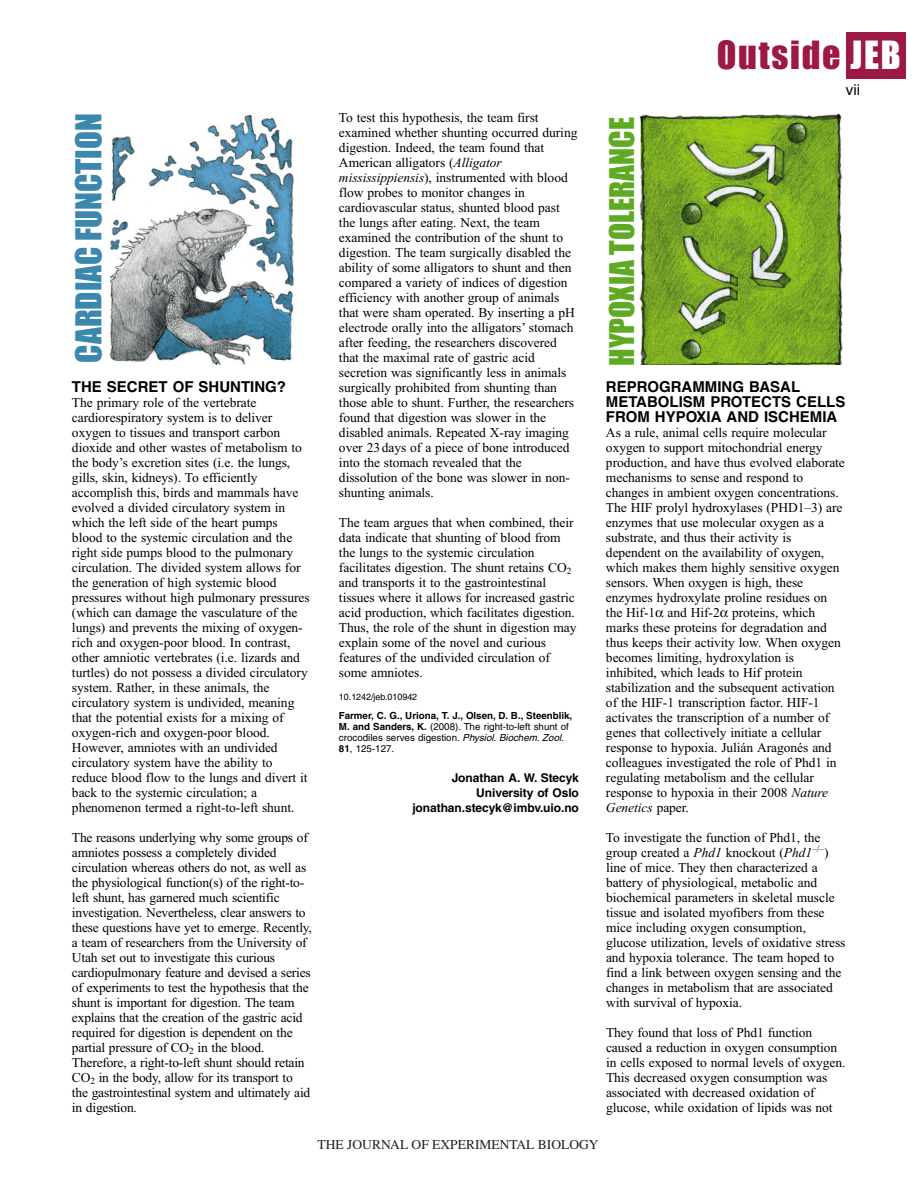
<style>
.page{position:relative;width:918px;height:1188px;background:#fff}
.page>*{position:absolute;margin:0;border:0;box-sizing:border-box;transform-origin:0 0}
.t1{font:36px "Impact";letter-spacing:.05em;color:#9d1945}
.t2{font:33px "Impact";color:#3c87ad}
.t3{font:31.5px "Impact";color:#5eaa22}
.t4{font:700 15px/15px "Helvetica";color:#000}
.t5{font:15px "Helvetica";color:#000}
.t6{font:13.5px/15px "Times New Roman";letter-spacing:-.005em;color:#000}
.t7{font:13.5px "Times";color:#231f20}
.t8{font:700 12px/15px "Helvetica";letter-spacing:-.005em;color:#000;text-align:right}
.t9{font:9.75px/11.2px "Helvetica";color:#000}
.t10{font:9px "Helvetica";letter-spacing:-.005em;color:#000}
.s1{color:#fff}
.s2{font-style:italic}
.s3{font-weight:700}
</style>
<div class="page">
<div style="left:846px;top:32px;width:60px;height:46px;background:#9d1945"></div>
<img style="left:109px;top:114px;width:185px;height:251px">
<img style="left:639px;top:113px;width:203px;height:252px">
<h1 class="t1" style="left:717px;top:44px;width:185px">Outside <span class="s1">JEB</span></h1>
<p class="t5" style="left:846px;top:84px;width:16px">vii</p>
<p class="t6" style="left:339px;top:112px;width:240px">To test this hypothesis, the team first examined whether shunting occurred during digestion. Indeed, the team found that American alligators (<span class="s2">Alligator mississippiensis</span>), instrumented with blood flow probes to monitor changes in cardiovascular status, shunted blood past the lungs after eating. Next, the team examined the contribution of the shunt to digestion. The team surgically disabled the ability of some alligators to shunt and then compared a variety of indices of digestion efficiency with another group of animals that were sham operated. By inserting a pH electrode orally into the alligators’ stomach after feeding, the researchers discovered that the maximal rate of gastric acid secretion was significantly less in animals surgically prohibited from shunting than those able to shunt. Further, the researchers found that digestion was slower in the disabled animals. Repeated X-ray imaging over 23days of a piece of bone introduced into the stomach revealed that the dissolution of the bone was slower in non&shy;shunting animals.</p>
<p class="t6" style="left:339px;top:516px;width:239px">The team argues that when combined, their data indicate that shunting of blood from the lungs to the systemic circulation facilitates digestion. The shunt retains CO<sub>2 </sub>and transports it to the gastrointestinal tissues where it allows for increased gastric acid production, which facilitates digestion.<br>Thus, the role of the shunt in digestion may explain some of the novel and curious features of the undivided circulation of some amniotes.</p>
<p class="t10" style="left:339px;top:693px;width:80px">10.1242/jeb.010942</p>
<p class="t9" style="left:339px;top:710px;width:235px"><span class="s3">Farmer, C. G., Uriona, T. J., Olsen, D. B., Steenblik, M. and Sanders, K.</span> (2008). The right-to-left shunt of crocodiles serves digestion. <span class="s2">Physiol. Biochem. Zool.<br></span><span class="s3">81</span>, 125-127.</p>
<p class="t8" style="left:412px;top:772px;width:168px">Jonathan A. W. Stecyk<br>University of Oslo jonathan.stecyk@imbv.uio.no</p>
<h2 class="t2" style="left:78px;top:363px;width:251px;rotate:-90deg">CARDIAC FUNCTION</h2>
<h3 class="t3" style="left:612px;top:366px;width:250px;rotate:-90deg">HYPOXIA TOLERANCE</h3>
<p class="t4" style="left:72px;top:381px;width:216px">THE SECRET OF SHUNTING?</p>
<p class="t6" style="left:72px;top:397px;width:239px">The primary role of the vertebrate cardiorespiratory system is to deliver oxygen to tissues and transport carbon dioxide and other wastes of metabolism to the body’s excretion sites (i.e. the lungs, gills, skin, kidneys). To efficiently accomplish this, birds and mammals have evolved a divided circulatory system in which the left side of the heart pumps blood to the systemic circulation and the right side pumps blood to the pulmonary circulation. The divided system allows for the generation of high systemic blood pressures without high pulmonary pressures (which can damage the vasculature of the lungs) and prevents the mixing of oxygen&shy;rich and oxygen-poor blood. In contrast, other amniotic vertebrates (i.e. lizards and turtles) do not possess a divided circulatory system. Rather, in these animals, the circulatory system is undivided, meaning that the potential exists for a mixing of oxygen-rich and oxygen-poor blood.<br>However, amniotes with an undivided circulatory system have the ability to reduce blood flow to the lungs and divert it back to the systemic circulation; a phenomenon termed a right-to-left shunt.</p>
<p class="t6" style="left:72px;top:831px;width:241px">The reasons underlying why some groups of amniotes possess a completely divided circulation whereas others do not, as well as the physiological function(s) of the right-to&shy;left shunt, has garnered much scientific investigation. Nevertheless, clear answers to these questions have yet to emerge. Recently, a team of researchers from the University of Utah set out to investigate this curious cardiopulmonary feature and devised a series of experiments to test the hypothesis that the shunt is important for digestion. The team explains that the creation of the gastric acid required for digestion is dependent on the partial pressure of CO<sub>2</sub> in the blood.<br>Therefore, a right-to-left shunt should retain CO<sub>2</sub> in the body, allow for its transport to the gastrointestinal system and ultimately aid in digestion.</p>
<p class="t4" style="left:606px;top:381px;width:241px">REPROGRAMMING BASAL<br>METABOLISM PROTECTS CELLS<br>FROM HYPOXIA AND ISCHEMIA</p>
<p class="t6" style="left:606px;top:427px;width:240px">As a rule, animal cells require molecular oxygen to support mitochondrial energy production, and have thus evolved elaborate mechanisms to sense and respond to changes in ambient oxygen concentrations.<br>The HIF prolyl hydroxylases (PHD1–3) are enzymes that use molecular oxygen as a substrate, and thus their activity is dependent on the availability of oxygen, which makes them highly sensitive oxygen sensors. When oxygen is high, these enzymes hydroxylate proline residues on the Hif-1 and Hif-2 proteins, which marks these proteins for degradation and thus keeps their activity low. When oxygen becomes limiting, hydroxylation is inhibited, which leads to Hif protein stabilization and the subsequent activation of the HIF-1 transcription factor. HIF-1 activates the transcription of a number of genes that collectively initiate a cellular response to hypoxia. Julián Aragonés and colleagues investigated the role of Phd1 in regulating metabolism and the cellular response to hypoxia in their 2008 <span class="s2">Nature Genetics</span> paper.</p>
<p class="t6" style="left:606px;top:831px;width:241px">To investigate the function of Phd1, the group created a <span class="s2">Phd1</span> knockout (<span class="s2">Phd1</span><sup>–/–</sup>) line of mice. They then characterized a battery of physiological, metabolic and biochemical parameters in skeletal muscle tissue and isolated myofibers from these mice including oxygen consumption, glucose utilization, levels of oxidative stress and hypoxia tolerance. The team hoped to find a link between oxygen sensing and the changes in metabolism that are associated with survival of hypoxia.</p>
<p class="t6" style="left:606px;top:1026px;width:241px">They found that loss of Phd1 function caused a reduction in oxygen consumption in cells exposed to normal levels of oxygen.<br>This decreased oxygen consumption was associated with decreased oxidation of glucose, while oxidation of lipids was not</p>
<p class="t7" style="left:318px;top:1137px;width:282px">THE JOURNAL OF EXPERIMENTAL BIOLOGY</p>
</div>
